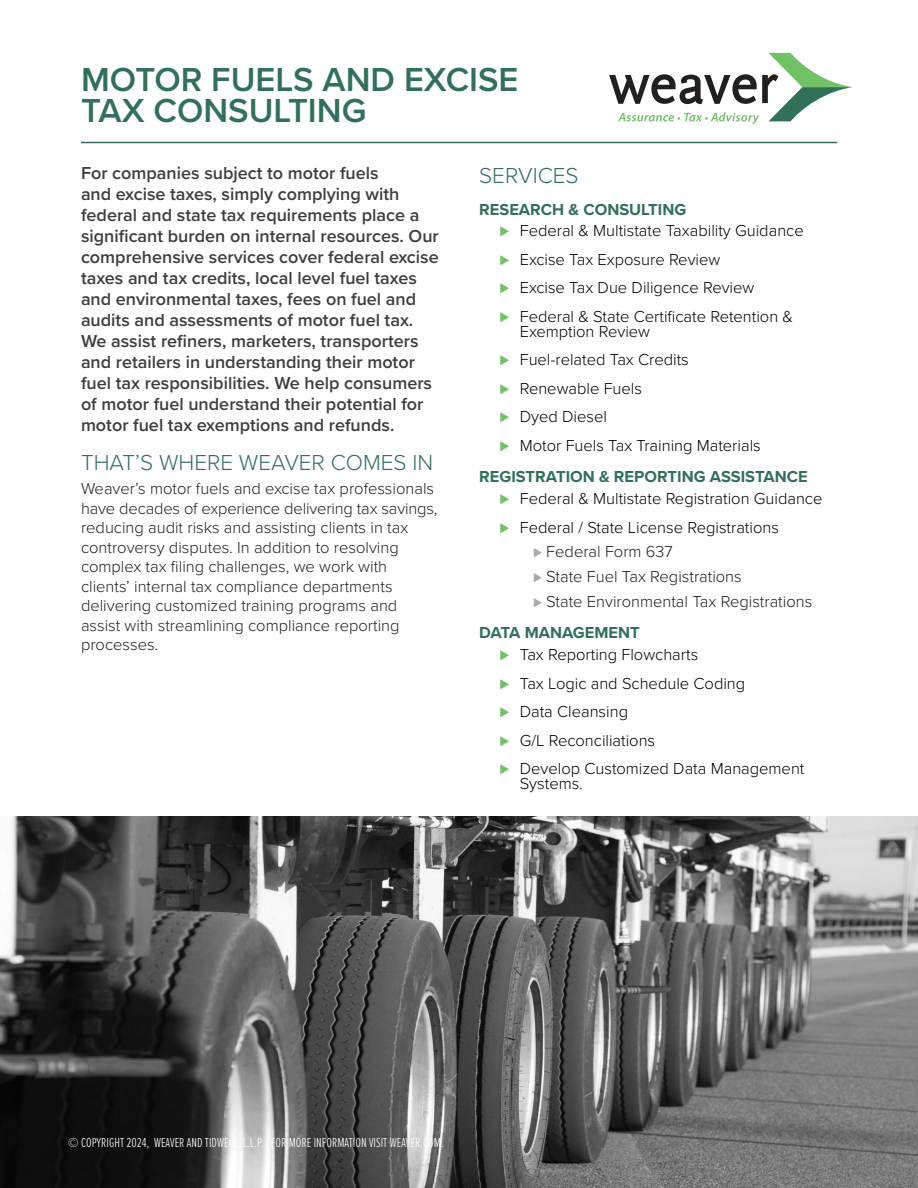
<style>
.page{position:relative;width:918px;height:1188px;background:#fff}
.page>*{position:absolute;margin:0;border:0;box-sizing:border-box;transform-origin:0 0}
.H1_-_Dark_Green{font:600 34.5px/31.5px "Proxima Nova";color:#327159}
.H2_-_Dark_Green{font:300 22.5px "Proxima Nova";color:#327159}
.Paragraph_Opening_Emphasis{font:600 18px/21px "Proxima Nova";color:#3e3e3f}
.t1{font:300 16.5px/15px "Proxima Nova";color:#000}
.Paragraph{font:300 16.5px/19.5px "Proxima Nova";color:#231f20}
.H3_-_Dark_Green{font:700 16.5px "Proxima Nova";color:#327159}
.Copyright_-_White{font:300 13.5px "Proxima Nova Ex Cn";color:#fff}
.s1{color:#71c167}
.s2{font-size:15px;color:#a8a9ad}
</style>
<div class="page">
<img style="left:0;top:816px;width:918px;height:372px">
<hr style="left:81px;top:142px;width:756px;height:1px;background:#327159">
<svg style="left:609px;top:53px;width:244px;height:71px"></svg>
<p class="H1_-_Dark_Green" style="left:81px;top:63px;width:439px">MOTOR FUELS AND EXCISE<br>TAX CONSULTING</p>
<p class="Paragraph_Opening_Emphasis" style="left:81px;top:162px;width:359px">For companies subject to motor fuels<br>and excise taxes, simply complying with federal and state tax requirements place a significant burden on internal resources. Our comprehensive services cover federal excise taxes and tax credits, local level fuel taxes and environmental taxes, fees on fuel and audits and assessments of motor fuel tax.<br>We assist refiners, marketers, transporters and retailers in understanding their motor fuel tax responsibilities. We help consumers of motor fuel understand their potential for motor fuel tax exemptions and refunds.</p>
<p class="H2_-_Dark_Green" style="left:81px;top:445px;width:354px">THAT’S WHERE WEAVER COMES IN</p>
<p class="Paragraph" style="left:81px;top:478px;width:358px">Weaver’s motor fuels and excise tax professionals have decades of experience delivering tax savings, reducing audit risks and assisting clients in tax controversy disputes. In addition to resolving complex tax filing challenges, we work with clients’ internal tax compliance departments delivering customized training programs and assist with streamlining compliance reporting processes.</p>
<p class="H2_-_Dark_Green" style="left:479px;top:159px;width:101px">SERVICES</p>
<p class="H3_-_Dark_Green" style="left:479px;top:197px;width:209px">RESEARCH &amp; CONSULTING</p>
<p class="t1" style="left:500px;top:222px;width:306px"><span class="s1">⊲</span> Federal &amp; Multistate Taxability Guidance</p>
<p class="t1" style="left:500px;top:251px;width:222px"><span class="s1">⊲</span> Excise Tax Exposure Review</p>
<p class="t1" style="left:500px;top:279px;width:256px"><span class="s1">⊲</span> Excise Tax Due Diligence Review</p>
<p class="t1" style="left:520px;top:308px;width:275px;text-indent:-20px"><span class="s1">⊲</span> Federal &amp; State Certificate Retention &amp;<br>Exemption Review</p>
<p class="t1" style="left:500px;top:351px;width:191px"><span class="s1">⊲</span> Fuel-related Tax Credits</p>
<p class="t1" style="left:500px;top:380px;width:144px"><span class="s1">⊲</span> Renewable Fuels</p>
<p class="t1" style="left:500px;top:408px;width:109px"><span class="s1">⊲</span> Dyed Diesel</p>
<p class="t1" style="left:500px;top:437px;width:263px"><span class="s1">⊲</span> Motor Fuels Tax Training Materials</p>
<p class="H3_-_Dark_Green" style="left:479px;top:464px;width:330px">REGISTRATION &amp; REPORTING ASSISTANCE</p>
<p class="t1" style="left:500px;top:490px;width:325px"><span class="s1">⊲</span> Federal &amp; Multistate Registration Guidance</p>
<p class="t1" style="left:500px;top:519px;width:281px"><span class="s1">⊲</span> Federal / State License Registrations</p>
<p class="Paragraph" style="left:533px;top:541px;width:141px"><span class="s2">⊲</span> Federal Form 637</p>
<p class="Paragraph" style="left:533px;top:566px;width:210px"><span class="s2">⊲</span> State Fuel Tax Registrations</p>
<p class="Paragraph" style="left:533px;top:591px;width:281px"><span class="s2">⊲</span> State Environmental Tax Registrations</p>
<p class="H3_-_Dark_Green" style="left:479px;top:620px;width:162px">DATA MANAGEMENT</p>
<p class="t1" style="left:500px;top:646px;width:200px"><span class="s1">⊲</span> Tax Reporting Flowcharts</p>
<p class="t1" style="left:500px;top:675px;width:247px"><span class="s1">⊲</span> Tax Logic and Schedule Coding</p>
<p class="t1" style="left:500px;top:703px;width:130px"><span class="s1">⊲</span> Data Cleansing</p>
<p class="t1" style="left:500px;top:732px;width:157px"><span class="s1">⊲</span> G/L Reconciliations</p>
<p class="t1" style="left:520px;top:760px;width:286px;text-indent:-20px"><span class="s1">⊲</span> Develop Customized Data Management<br>Systems.</p>
<p class="Copyright_-_White" style="left:68px;top:1133px;width:377px">© COPYRIGHT 2024, WEAVER AND TIDWELL, L.L.P. | FOR MORE INFORMATION VISIT WEAVER.COM.</p>
</div>
